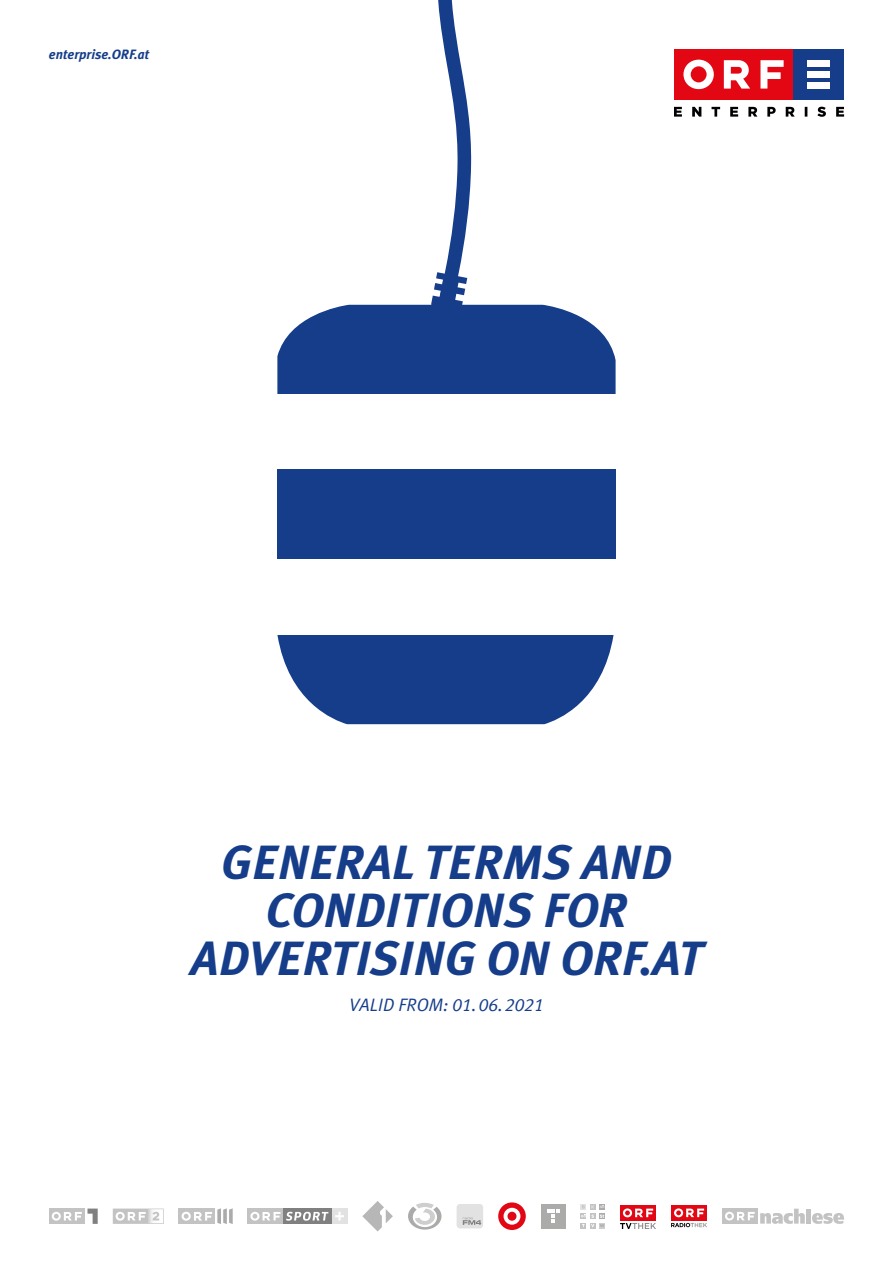
<style>
.page{position:relative;width:893px;height:1263px;background:#fff}
.page>*{position:absolute;margin:0;border:0;box-sizing:border-box;transform-origin:0 0}
.t1{font:italic 700 48px/48px "Meta Plus";color:#153d8a;text-align:center}
.t2{font:italic 18px "Meta Radio Normal";color:#153d8a}
.t3{font:italic 700 13.5px "Meta Plus";color:#153d8a}
</style>
<div class="page">
<div style="left:277px;top:470px;width:339px;height:89px;background:#153d8a"></div>
<svg style="left:277px;top:635px;width:336px;height:89px"></svg>
<svg style="left:277px;top:0;width:339px;height:394px"></svg>
<div style="left:541px;top:1204px;width:24px;height:24px;background:#ababaa"></div>
<svg style="left:547px;top:1209px;width:12px;height:14px"></svg>
<svg style="left:498px;top:1202px;width:28px;height:28px"></svg>
<svg style="left:504px;top:1208px;width:16px;height:17px"></svg>
<div style="left:507px;top:1212px;width:9px;height:9px;background:#e30613;border-radius:50%"></div>
<div style="left:674px;top:49px;width:119px;height:51px;background:#e30613"></div>
<svg style="left:683px;top:60px;width:101px;height:29px"></svg>
<div style="left:793px;top:49px;width:51px;height:51px;background:#153d8a"></div>
<div style="left:807px;top:60px;width:23px;height:6px;background:#fff"></div>
<div style="left:807px;top:71px;width:23px;height:6px;background:#fff"></div>
<div style="left:807px;top:83px;width:23px;height:6px;background:#fff"></div>
<svg style="left:674px;top:107px;width:170px;height:10px"></svg>
<svg style="left:620px;top:1223px;width:36px;height:6px"></svg>
<div style="left:620px;top:1205px;width:36px;height:15px;background:#e30613"></div>
<svg style="left:623px;top:1208px;width:30px;height:9px"></svg>
<svg style="left:179px;top:1208px;width:5px;height:16px"></svg>
<div style="left:182px;top:1212px;width:9px;height:9px;background:#fff;border-radius:50%"></div>
<svg style="left:184px;top:1208px;width:49px;height:16px"></svg>
<svg style="left:580px;top:1204px;width:25px;height:24px"></svg>
<svg style="left:113px;top:1208px;width:51px;height:16px"></svg>
<div style="left:49px;top:1208px;width:36px;height:16px;background:#c3c3c3"></div>
<svg style="left:52px;top:1208px;width:46px;height:16px"></svg>
<div style="left:457px;top:1204px;width:26px;height:24px;background:#e2e2e2;border-radius:3px"></div>
<svg style="left:463px;top:1217px;width:18px;height:8px"></svg>
<svg style="left:408px;top:1203px;width:33px;height:26px"></svg>
<div style="left:283px;top:1208px;width:49px;height:16px;background:#808080"></div>
<svg style="left:286px;top:1208px;width:61px;height:16px"></svg>
<svg style="left:248px;top:1208px;width:35px;height:16px"></svg>
<svg style="left:250px;top:1212px;width:30px;height:8px"></svg>
<svg style="left:362px;top:1201px;width:31px;height:30px"></svg>
<div style="left:671px;top:1205px;width:36px;height:15px;background:#e30613"></div>
<svg style="left:674px;top:1208px;width:30px;height:9px"></svg>
<svg style="left:671px;top:1223px;width:36px;height:4px"></svg>
<div style="left:722px;top:1208px;width:35px;height:15px;background:#c3c3c3"></div>
<svg style="left:725px;top:1209px;width:80px;height:15px"></svg>
<div style="left:806px;top:1209px;width:5px;height:14px;background:#c3c3c3"></div>
<svg style="left:812px;top:1213px;width:32px;height:11px"></svg>
<p class="t3" style="left:49px;top:47px;width:102px">enterprise.ORF.at</p>
<p class="t1" style="left:191px;top:838px;width:513px">GENERAL TERMS AND<br>CONDITIONS FOR<br>ADVERTISING ON ORF.AT</p>
<p class="t2" style="left:349px;top:994px;width:196px">VALID FROM: 01.06.2021</p>
</div>
